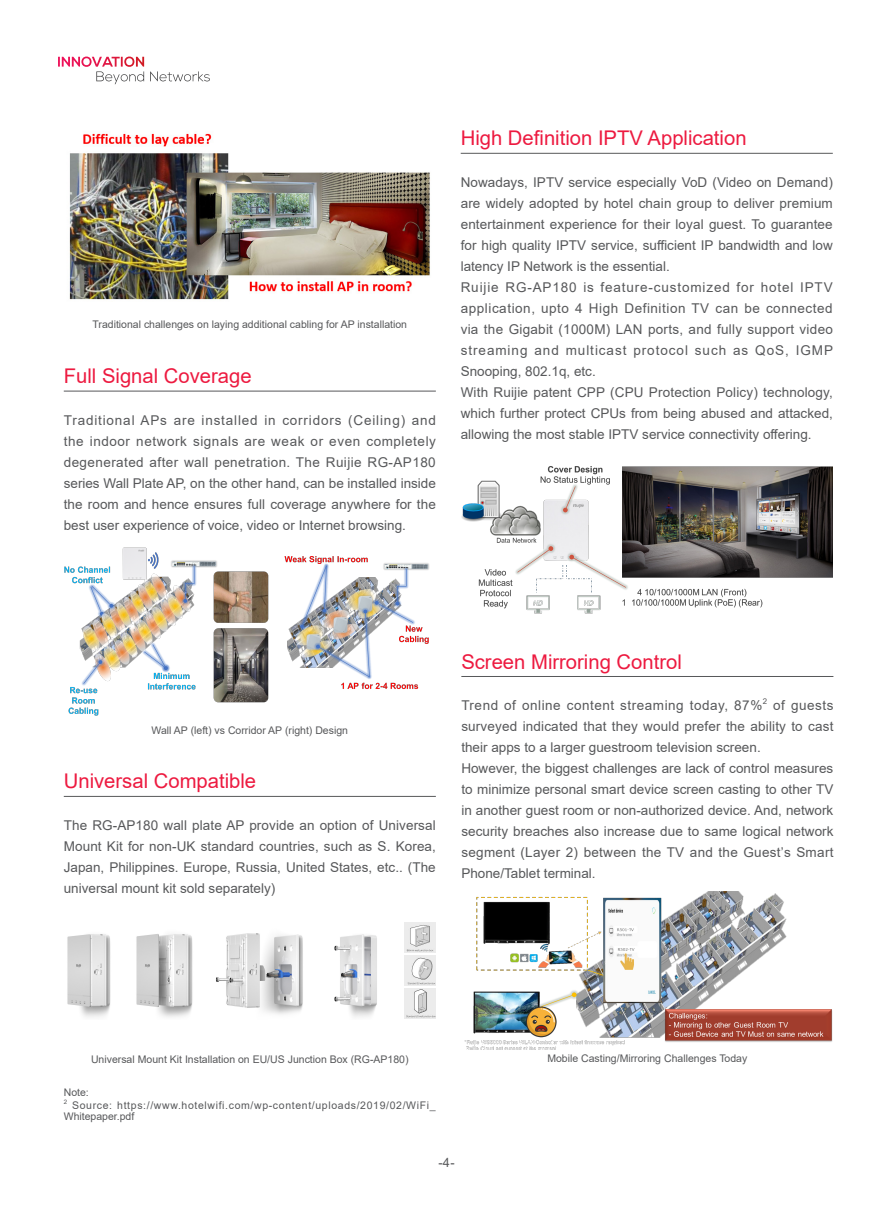
<style>
.page{position:relative;width:893px;height:1212px;background:#fff}
.page>*{position:absolute;margin:0;border:0;box-sizing:border-box;transform-origin:0 0}
.正文{font:20.25px "Arial";color:#ed1a40}
.正文-2{font:13.5px/21px "Arial";color:#57585a;text-align:justify}
.正文-3{font:13.5px "Arial";letter-spacing:.04em;color:#57585a}
.t1{font:12.75px "Arial";color:#57585a}
.t2{font:10.5px "Arial";color:#57585a}
.t3{font:10.5px/10.5px "Arial";letter-spacing:.06em;color:#57585a}
.正文-4{font:7.8px "Arial";color:#57585a}
.t4{font:6.15px "Arial";color:#57585a}
</style>
<div class="page">
<svg style="left:58px;top:57px;width:86px;height:27px"></svg>
<svg style="left:150px;top:71px;width:60px;height:10px"></svg>
<img style="left:69px;top:133px;width:361px;height:167px">
<img style="left:464px;top:892px;width:369px;height:157px">
<hr style="left:64px;top:391px;width:372px;height:1px;background:#57585a">
<img style="left:64px;top:547px;width:366px;height:169px">
<hr style="left:64px;top:796px;width:372px;height:1px;background:#57585a">
<img style="left:67px;top:933px;width:310px;height:84px">
<hr style="left:461px;top:153px;width:372px;height:1px;background:#57585a">
<img style="left:461px;top:466px;width:372px;height:147px">
<hr style="left:461px;top:676px;width:372px;height:1px;background:#57585a">
<img style="left:404px;top:922px;width:32px;height:30px">
<img style="left:404px;top:955px;width:32px;height:30px">
<img style="left:404px;top:988px;width:32px;height:30px">
<p class="t2" style="left:92px;top:317px;width:316px">Traditional challenges on laying additional cabling for AP installation</p>
<p class="正文" style="left:64px;top:362px;width:189px">Full Signal Coverage</p>
<p class="正文-2" style="left:64px;top:410px;width:374px">Traditional APs are installed in corridors (Ceiling) and the indoor network signals are weak or even completely degenerated after wall penetration. The Ruijie RG-AP180 series Wall Plate AP, on the other hand, can be installed inside the room and hence ensures full coverage anywhere for the best user experience of voice, video or Internet browsing.</p>
<p class="正文" style="left:461px;top:124px;width:287px">High Definition IPTV Application</p>
<p class="正文-2" style="left:461px;top:172px;width:374px">Nowadays, IPTV service especially VoD (Video on Demand) are widely adopted by hotel chain group to deliver premium entertainment experience for their loyal guest. To guarantee for high quality IPTV service, sufficient IP bandwidth and low latency IP Network is the essential.</p>
<p class="正文-2" style="left:461px;top:277px;width:374px">Ruijie RG-AP180 is feature-customized for hotel IPTV application, upto 4 High Definition TV can be connected via the Gigabit (1000M) LAN ports, and fully support video streaming and multicast protocol such as QoS, IGMP Snooping, 802.1q, etc.</p>
<p class="正文-2" style="left:461px;top:382px;width:374px">With Ruijie patent CPP (CPU Protection Policy) technology, which further protect CPUs from being abused and attacked, allowing the most stable IPTV service connectivity offering.</p>
<p class="t2" style="left:152px;top:723px;width:198px">Wall AP (left) vs Corridor AP (right) Design</p>
<p class="正文" style="left:64px;top:767px;width:194px">Universal Compatible</p>
<p class="正文-2" style="left:64px;top:815px;width:374px">The RG-AP180 wall plate AP provide an option of Universal Mount Kit for non-UK standard countries, such as S. Korea, Japan, Philippines. Europe, Russia, United States, etc.. (The universal mount kit sold separately)</p>
<p class="正文" style="left:461px;top:647px;width:222px">Screen Mirroring Control</p>
<p class="正文-3" style="left:461px;top:696px;width:302px">Trend of online content streaming today, 87%</p>
<p class="正文-4" style="left:763px;top:696px;width:6px">2</p>
<p class="正文-2" style="left:461px;top:695px;width:374px;text-indent:312px">of guests surveyed indicated that they would prefer the ability to cast their apps to a larger guestroom television screen.</p>
<p class="正文-2" style="left:461px;top:758px;width:374px">However, the biggest challenges are lack of control measures to minimize personal smart device screen casting to other TV in another guest room or non-authorized device. And, network security breaches also increase due to same logical network segment (Layer 2) between the TV and the Guest’s Smart Phone/Tablet terminal.</p>
<p class="t2" style="left:91px;top:1051px;width:319px">Universal Mount Kit Installation on EU/US Junction Box (RG-AP180)</p>
<p class="t2" style="left:64px;top:1085px;width:27px">Note:</p>
<p class="t4" style="left:64px;top:1098px;width:5px">2</p>
<p class="t3" style="left:64px;top:1100px;width:373px;text-indent:8px">Source: https://www.hotelwifi.com/wp-content/uploads/2019/02/WiFi_<br>Whitepaper.pdf</p>
<p class="t2" style="left:547px;top:1051px;width:201px">Mobile Casting/Mirroring Challenges Today</p>
<p class="t1" style="left:438px;top:1153px;width:18px">-4-</p>
</div>
